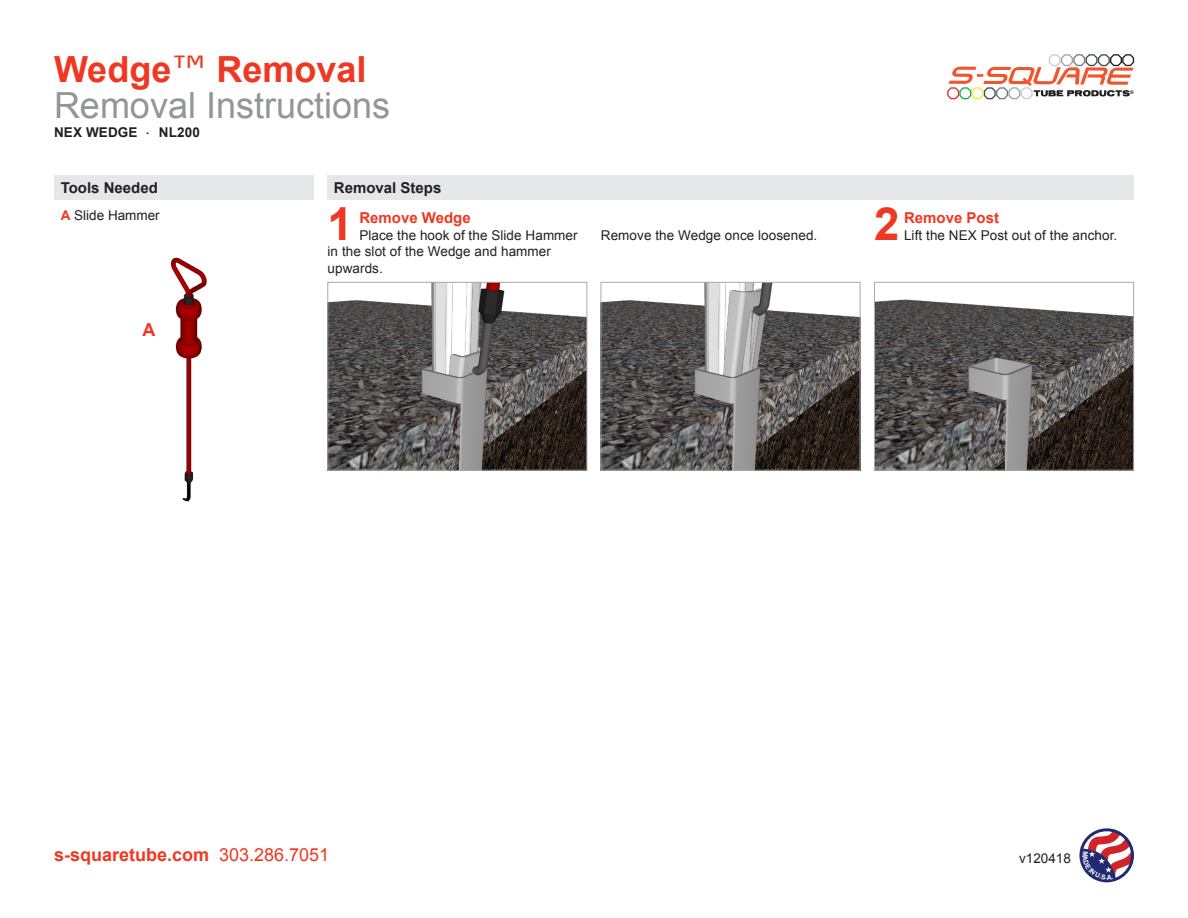
<style>
.page{position:relative;width:1188px;height:918px;background:#fff}
.page>*{position:absolute;margin:0;border:0;box-sizing:border-box;transform-origin:0 0}
.red_sub_head___drop{font:700 45.6px "Arial";color:#ef3822}
.Header_2{font:36px "Arial";color:#939598}
.Header_1{font:700 36px "Arial";color:#ef3822}
.t1{font:700 18px "Arial";color:#ef3822}
.red_sub_head___drop-2{font:700 15px "Arial";color:#ef3822}
.sub_head_white{font:700 15px "Arial";color:#231f20}
.sub_head_red{font:700 15px "Arial";color:#231f20}
.body{font:13.5px/16.5px "Arial";letter-spacing:.005em;color:#231f20}
.SerialNumber{font:700 13.5px "Arial";letter-spacing:.01em;color:#231f20}
.body_bullets{font:13.5px "Arial";color:#231f20}
.t2{font:700 5.1px "Arial";color:#231f20}
.s1{font-family:"Verdana";font-weight:400}
.s2{font-family:"Helvetica Ext Normal";font-weight:400}
.s3{font-weight:700;color:#ef3822}
.s4{font-weight:400}
</style>
<div class="page">
<svg style="left:947px;top:54px;width:188px;height:46px"></svg>
<div style="left:327px;top:176px;width:807px;height:24px;background:#e6e7e9"></div>
<div style="left:54px;top:176px;width:260px;height:24px;background:#e6e7e9"></div>
<img style="left:329px;top:284px;width:256px;height:185px">
<div style="left:327px;top:282px;width:260px;height:189px;border:1px solid #a8a9ad"></div>
<img style="left:603px;top:284px;width:255px;height:185px">
<div style="left:601px;top:282px;width:259px;height:189px;border:1px solid #a8a9ad"></div>
<img style="left:876px;top:299px;width:256px;height:170px">
<div style="left:874px;top:282px;width:260px;height:189px;border:1px solid #a8a9ad"></div>
<img style="left:170px;top:257px;width:37px;height:245px">
<svg style="left:1079px;top:828px;width:55px;height:54px"></svg>
<p class="Header_1" style="left:54px;top:45px;width:314px">Wedge<span class="s1">™</span> Removal</p>
<p class="Header_2" style="left:54px;top:82px;width:338px">Removal Instructions</p>
<p class="SerialNumber" style="left:54px;top:123px;width:147px">NEX WEDGE <span class="s2">∙</span> NL200</p>
<p class="sub_head_red" style="left:61px;top:178px;width:99px">Tools Needed</p>
<p class="sub_head_white" style="left:334px;top:178px;width:109px">Removal Steps</p>
<p class="body_bullets" style="left:61px;top:206px;width:101px"><span class="s3">A</span> Slide Hammer</p>
<p class="t1" style="left:142px;top:318px;width:14px">A</p>
<p class="red_sub_head___drop" style="left:328px;top:193px;width:27px">1</p>
<p class="red_sub_head___drop-2" style="left:359px;top:208px;width:113px">Remove Wedge</p>
<p class="body" style="left:328px;top:227px;width:252px;text-indent:32px">Place the hook of the Slide Hammer in the slot of the Wedge and hammer upwards.</p>
<p class="body" style="left:601px;top:227px;width:218px">Remove the Wedge once loosened.</p>
<p class="t2" style="left:1130px;top:89px;width:5px">®</p>
<p class="red_sub_head___drop" style="left:874px;top:193px;width:27px">2</p>
<p class="red_sub_head___drop-2" style="left:904px;top:208px;width:97px">Remove Post</p>
<p class="body" style="left:904px;top:227px;width:215px">Lift the NEX Post out of the anchor.</p>
<h3 class="t1" style="left:54px;top:842px;width:277px">s-squaretube.com <span class="s4">303.286.7051</span></h3>
<p class="body" style="left:1019px;top:850px;width:53px">v120418</p>
</div>
